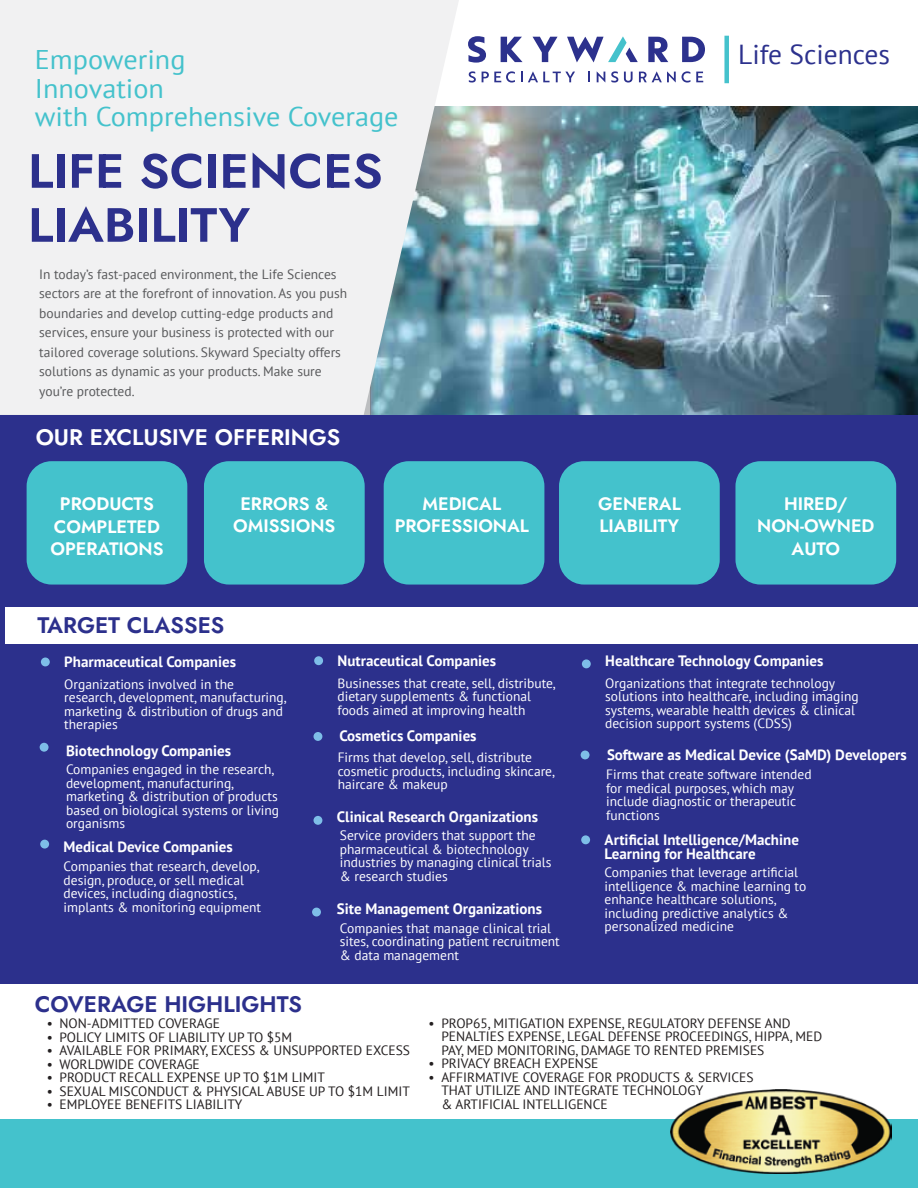
<style>
.page{position:relative;width:918px;height:1188px;background:#fff}
.page>*{position:absolute;margin:0;border:0;box-sizing:border-box;transform-origin:0 0}
.t1{font:600 48px/54px "Jost";color:#2c308c;scale:1.05 1}
.t2{font:27.45px "PT Sans";color:#2c318d}
.t3{font:27px/28.5px "PT Sans";color:#44c2cc;scale:1.05 1}
.t4{font:600 22.5px "Jost";color:#2c308c}
.t5{font:600 22.5px "Jost";color:#fff}
.t6{font:600 18px/22.5px "Jost";color:#fff;text-align:center}
.t7{font:700 15px/13.5px "PT Sans";color:#fff}
.t8{font:13.5px/13.5px "PT Sans";color:#fff}
.t9{font:13.5px/13.5px "PT Sans";color:#231f20}
.t10{font:13.5px/19.5px "PT Sans";color:#58595b}
</style>
<div class="page">
<div style="left:0;top:398px;width:918px;height:592px;background:#2c308c"></div>
<div style="left:41px;top:658px;width:9px;height:8px;background:#7ebee8;border-radius:50%"></div>
<div style="left:40px;top:743px;width:9px;height:9px;background:#7ebee8;border-radius:50%"></div>
<div style="left:40px;top:840px;width:9px;height:9px;background:#7ebee8;border-radius:50%"></div>
<div style="left:582px;top:659px;width:9px;height:9px;background:#7ebee8;border-radius:50%"></div>
<div style="left:581px;top:751px;width:9px;height:8px;background:#7ebee8;border-radius:50%"></div>
<div style="left:581px;top:835px;width:9px;height:9px;background:#7ebee8;border-radius:50%"></div>
<div style="left:314px;top:656px;width:9px;height:9px;background:#7ebee8;border-radius:50%"></div>
<div style="left:314px;top:732px;width:8px;height:9px;background:#7ebee8;border-radius:50%"></div>
<div style="left:314px;top:816px;width:8px;height:9px;background:#7ebee8;border-radius:50%"></div>
<div style="left:312px;top:908px;width:9px;height:9px;background:#7ebee8;border-radius:50%"></div>
<div style="left:27px;top:461px;width:160px;height:124px;background:#44c2cc;border-radius:25px"></div>
<div style="left:204px;top:461px;width:161px;height:124px;background:#44c2cc;border-radius:25px"></div>
<div style="left:384px;top:461px;width:160px;height:124px;background:#44c2cc;border-radius:25px"></div>
<div style="left:559px;top:461px;width:161px;height:124px;background:#44c2cc;border-radius:25px"></div>
<div style="left:735px;top:461px;width:161px;height:124px;background:#44c2cc;border-radius:25px"></div>
<div style="left:5px;top:607px;width:913px;height:36px;background:#fff"></div>
<div style="left:0;top:985px;width:918px;height:193px;background:#fff"></div>
<div style="left:0;top:1119px;width:918px;height:69px;background:#44c2cc"></div>
<img style="left:459px;top:106px;width:459px;height:309px">
<svg style="left:0;top:0;width:459px;height:415px;fill:#f1f1f2"></svg>
<img style="left:671px;top:1089px;width:221px;height:85px">
<svg style="left:468px;top:36px;width:18px;height:27px"></svg>
<svg style="left:533px;top:37px;width:25px;height:25px"></svg>
<svg style="left:648px;top:37px;width:20px;height:25px"></svg>
<svg style="left:682px;top:37px;width:23px;height:25px"></svg>
<svg style="left:501px;top:37px;width:22px;height:25px"></svg>
<svg style="left:567px;top:36px;width:71px;height:26px"></svg>
<svg style="left:469px;top:71px;width:7px;height:12px"></svg>
<svg style="left:482px;top:71px;width:33px;height:12px"></svg>
<svg style="left:521px;top:71px;width:54px;height:11px"></svg>
<svg style="left:588px;top:72px;width:2px;height:10px"></svg>
<svg style="left:597px;top:71px;width:8px;height:12px"></svg>
<svg style="left:611px;top:71px;width:7px;height:12px"></svg>
<svg style="left:624px;top:72px;width:9px;height:11px"></svg>
<svg style="left:639px;top:71px;width:37px;height:12px"></svg>
<svg style="left:682px;top:71px;width:8px;height:12px"></svg>
<svg style="left:696px;top:72px;width:7px;height:10px"></svg>
<div style="left:724px;top:36px;width:5px;height:47px;background:#45c2cc"></div>
<h3 class="t3" style="left:35px;top:45px;width:348px">Empowering<br>Innovation<br>with Comprehensive Coverage</h3>
<h1 class="t1" style="left:28px;top:144px;width:339px">LIFE SCIENCES<br>LIABILITY</h1>
<p class="t10" style="left:39px;top:264px;width:309px">In today’s fast-paced environment, the Life Sciences sectors are at the forefront of innovation. As you push boundaries and develop cutting-edge products and services, ensure your business is protected with our tailored coverage solutions. Skyward Specialty offers solutions as dynamic as your products. Make sure you’re protected.</p>
<h3 class="t5" style="left:36px;top:422px;width:306px">OUR EXCLUSIVE OFFERINGS</h3>
<h2 class="t2" style="left:738px;top:37px;width:153px">Life Sciences</h2>
<h3 class="t6" style="left:50px;top:493px;width:115px">PRODUCTS<br>COMPLETED<br>OPERATIONS</h3>
<h3 class="t6" style="left:233px;top:493px;width:104px">ERRORS &amp;<br>OMISSIONS</h3>
<h3 class="t6" style="left:395px;top:493px;width:136px">MEDICAL<br>PROFESSIONAL</h3>
<h3 class="t6" style="left:598px;top:493px;width:84px;text-align:left">GENERAL<br>LIABILITY</h3>
<h3 class="t6" style="left:757px;top:492px;width:119px">HIRED/<br>NON-OWNED<br>AUTO</h3>
<h3 class="t4" style="left:37px;top:610px;width:188px">TARGET CLASSES</h3>
<p class="t7" style="left:64px;top:655px;width:173px">Pharmaceutical Companies</p>
<p class="t8" style="left:64px;top:677px;width:224px">Organizations involved in the research, development, manufacturing, marketing &amp; distribution of drugs and therapies</p>
<p class="t7" style="left:66px;top:743px;width:166px">Biotechnology Companies</p>
<p class="t8" style="left:66px;top:762px;width:215px">Companies engaged in the research, development, manufacturing, marketing &amp; distribution of products based on biological systems or living organisms</p>
<p class="t7" style="left:64px;top:840px;width:171px">Medical Device Companies</p>
<p class="t8" style="left:64px;top:859px;width:199px">Companies that research, develop, design, produce, or sell medical devices, including diagnostics, implants &amp; monitoring equipment</p>
<p class="t7" style="left:338px;top:654px;width:160px">Nutraceutical Companies</p>
<p class="t8" style="left:338px;top:676px;width:220px">Businesses that create, sell, distribute, dietary supplements &amp; functional foods aimed at improving health</p>
<p class="t7" style="left:339px;top:729px;width:139px">Cosmetics Companies</p>
<p class="t8" style="left:338px;top:751px;width:219px">Firms that develop, sell, distribute cosmetic products, including skincare, haircare &amp; makeup</p>
<p class="t7" style="left:337px;top:810px;width:203px">Clinical Research Organizations</p>
<p class="t8" style="left:340px;top:829px;width:213px">Service providers that support the pharmaceutical &amp; biotechnology industries by managing clinical trials &amp; research studies</p>
<p class="t7" style="left:337px;top:902px;width:207px">Site Management Organizations</p>
<p class="t8" style="left:340px;top:921px;width:221px">Companies that manage clinical trial sites, coordinating patient recruitment &amp; data management</p>
<p class="t7" style="left:605px;top:654px;width:220px">Healthcare Technology Companies</p>
<p class="t8" style="left:605px;top:676px;width:255px">Organizations that integrate technology solutions into healthcare, including imaging systems, wearable health devices &amp; clinical decision support systems (CDSS)</p>
<p class="t7" style="left:607px;top:748px;width:301px">Software as Medical Device (SaMD) Developers</p>
<p class="t8" style="left:606px;top:767px;width:207px">Firms that create software intended for medical purposes, which may include diagnostic or therapeutic functions</p>
<p class="t7" style="left:605px;top:833px;width:196px">Artificial Intelligence/Machine<br>Learning for Healthcare</p>
<p class="t8" style="left:605px;top:865px;width:203px">Companies that leverage artificial intelligence &amp; machine learning to enhance healthcare solutions, including predictive analytics &amp; personalized medicine</p>
<h3 class="t4" style="left:35px;top:989px;width:269px">COVERAGE HIGHLIGHTS</h3>
<p class="t9" style="left:47px;top:1016px;width:175px">• NON-ADMITTED COVERAGE</p>
<p class="t9" style="left:47px;top:1030px;width:247px">• POLICY LIMITS OF LIABILITY UP TO $5M</p>
<p class="t9" style="left:47px;top:1043px;width:365px">• AVAILABLE FOR PRIMARY, EXCESS &amp; UNSUPPORTED EXCESS</p>
<p class="t9" style="left:47px;top:1057px;width:155px">• WORLDWIDE COVERAGE</p>
<p class="t9" style="left:47px;top:1070px;width:280px">• PRODUCT RECALL EXPENSE UP TO $1M LIMIT</p>
<p class="t9" style="left:47px;top:1084px;width:365px">• SEXUAL MISCONDUCT &amp; PHYSICAL ABUSE UP TO $1M LIMIT</p>
<p class="t9" style="left:47px;top:1097px;width:197px">• EMPLOYEE BENEFITS LIABILITY</p>
<p class="t9" style="left:441px;top:1016px;width:382px;text-indent:-13px">• PROP65, MITIGATION EXPENSE, REGULATORY DEFENSE AND<br>PENALTIES EXPENSE, LEGAL DEFENSE PROCEEDINGS, HIPPA, MED<br>PAY, MED MONITORING, DAMAGE TO RENTED PREMISES</p>
<p class="t9" style="left:429px;top:1057px;width:171px">• PRIVACY BREACH EXPENSE</p>
<p class="t9" style="left:441px;top:1070px;width:314px;text-indent:-13px">• AFFIRMATIVE COVERAGE FOR PRODUCTS &amp; SERVICES<br>THAT UTILIZE AND INTEGRATE TECHNOLOGY<br>&amp; ARTIFICIAL INTELLIGENCE</p>
</div>
